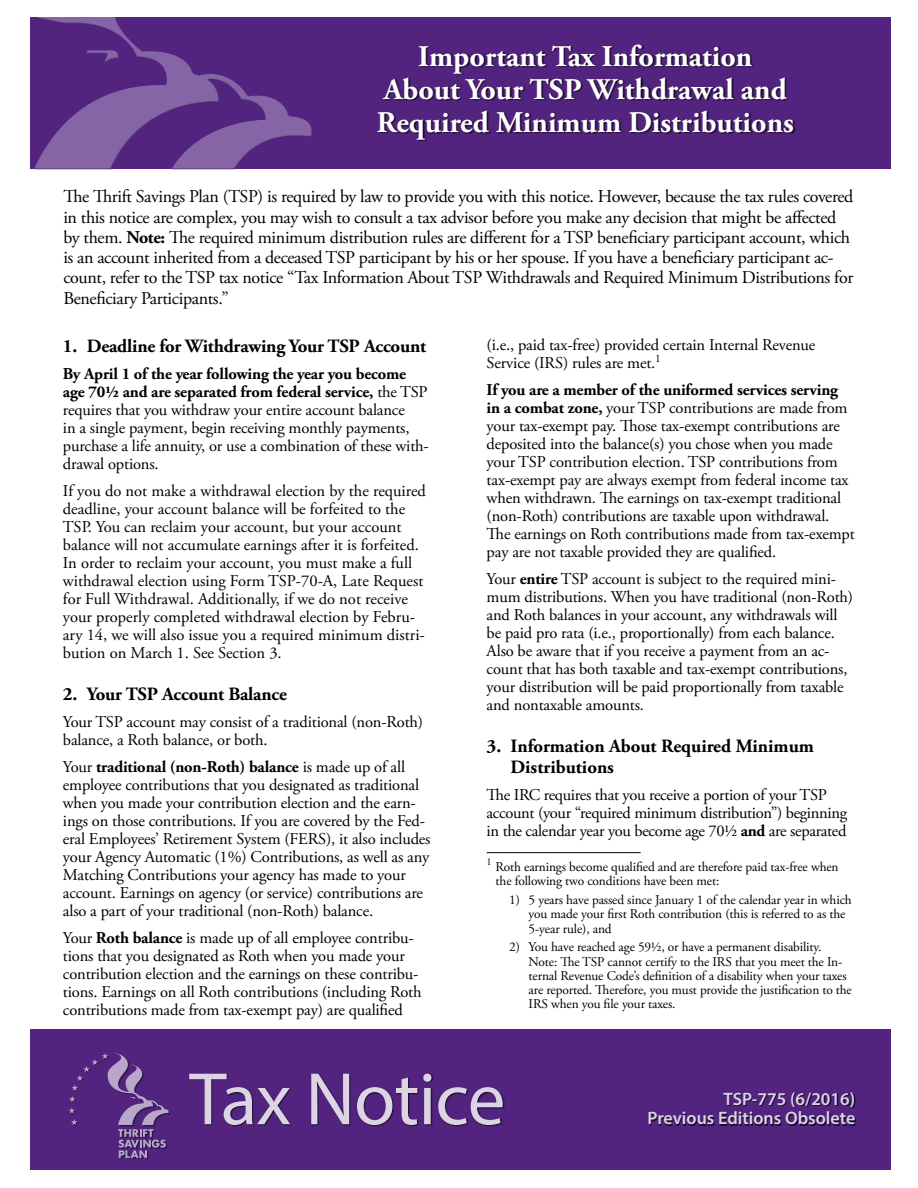
<style>
.page{position:relative;width:918px;height:1188px;background:#fff}
.page>*{position:absolute;margin:0;border:0;box-sizing:border-box;transform-origin:0 0}
.t1{font:75px "Myriad Pro";letter-spacing:-.01em;color:#dcd3e5}
.t2{font:700 30px/33px "Adobe Garamond Pro";color:#fff;text-align:center}
.t3{font:700 18.75px/21px "Adobe Garamond Pro";letter-spacing:-.01em;color:#000}
.t4{font:18px/20.2px "Adobe Garamond Pro";letter-spacing:-.02em;color:#000}
.t5{font:600 18px/19.5px "Myriad Pro";color:#dcd3e5;text-align:right}
.t6{font:16.5px/18px "Adobe Garamond Pro";letter-spacing:-.01em;color:#000}
.t7{font:13.35px/14.2px "Adobe Garamond Pro";letter-spacing:-.01em;color:#000}
.s1{font-weight:700}
</style>
<div class="page">
<div style="left:30px;top:1030px;width:861px;height:140px;background:#52247f"></div>
<svg style="left:69px;top:1053px;width:100px;height:105px"></svg>
<div style="left:30px;top:18px;width:861px;height:151px;background:#52247f"></div>
<div style="left:189px;top:1073px;width:316px;height:54px;background:#000;opacity:.75"></div>
<div style="left:650px;top:1093px;width:206px;height:33px;background:#000;opacity:.75"></div>
<div style="left:378px;top:45px;width:418px;height:96px;background:#000;opacity:.75"></div>
<div style="left:32px;top:17px;width:282px;height:153px;background:#000;opacity:.75"></div>
<hr style="left:487px;top:852px;width:154px;height:1px;background:#000">
<h2 class="t2" style="left:377px;top:41px;width:419px">Important Tax Information<br>About Your TSP Withdrawal and<br>Required Minimum Distributions</h2>
<p class="t4" style="left:63px;top:187px;width:792px">The Thrift Savings Plan (TSP) is required by law to provide you with this notice. However, because the tax rules covered in this notice are complex, you may wish to consult a tax advisor before you make any decision that might be affected by them. <span class="s1">Note:</span> The required minimum distribution rules are different for a TSP beneficiary participant account, which is an account inherited from a deceased TSP participant by his or her spouse. If you have a beneficiary participant ac&shy;count, refer to the TSP tax notice “Tax Information About TSP Withdrawals and Required Minimum Distributions for Beneficiary Participants.”</p>
<p class="t3" style="left:63px;top:336px;width:365px">1. Deadline for Withdrawing Your TSP Account</p>
<p class="t6" style="left:63px;top:365px;width:367px"><span class="s1">By April 1 of the year following the year you become age 70½ and are separated from federal service,</span> the TSP requires that you withdraw your entire account balance<br>in a single payment, begin receiving monthly payments, purchase a life annuity, or use a combination of these with&shy;drawal options.</p>
<p class="t6" style="left:63px;top:482px;width:365px">If you do not make a withdrawal election by the required deadline, your account balance will be forfeited to the TSP. You can reclaim your account, but your account balance will not accumulate earnings after it is forfeited.<br>In order to reclaim your account, you must make a full withdrawal election using Form TSP-70-A, Late Request for Full Withdrawal. Additionally, if we do not receive your properly completed withdrawal election by Febru&shy;ary 14, we will also issue you a required minimum distri&shy;bution on March 1. See Section 3.</p>
<p class="t3" style="left:63px;top:684px;width:226px">2. Your TSP Account Balance</p>
<p class="t6" style="left:63px;top:713px;width:362px">Your TSP account may consist of a traditional (non-Roth) balance, a Roth balance, or both.</p>
<p class="t6" style="left:63px;top:758px;width:369px">Your <span class="s1">traditional (non-Roth) balance</span> is made up of all employee contributions that you designated as traditional when you made your contribution election and the earn&shy;ings on those contributions. If you are covered by the Fed&shy;eral Employees’ Retirement System (FERS), it also includes your Agency Automatic (1%) Contributions, as well as any Matching Contributions your agency has made to your account. Earnings on agency (or service) contributions are also a part of your traditional (non-Roth) balance.</p>
<p class="t6" style="left:63px;top:929px;width:360px">Your <span class="s1">Roth balance</span> is made up of all employee contribu&shy;tions that you designated as Roth when you made your contribution election and the earnings on these contribu&shy;tions. Earnings on all Roth contributions (including Roth contributions made from tax-exempt pay) are qualified</p>
<p class="t6" style="left:487px;top:337px;width:330px">(i.e., paid tax-free) provided certain Internal Revenue<br>Service (IRS) rules are met.<sup>1</sup></p>
<p class="t6" style="left:487px;top:382px;width:370px"><span class="s1">If you are a member of the uniformed services serving in a combat zone,</span> your TSP contributions are made from your tax-exempt pay. Those tax-exempt contributions are deposited into the balance(s) you chose when you made your TSP contribution election. TSP contributions from tax-exempt pay are always exempt from federal income tax when withdrawn. The earnings on tax-exempt traditional (non-Roth) contributions are taxable upon withdrawal.<br>The earnings on Roth contributions made from tax-exempt pay are not taxable provided they are qualified.</p>
<p class="t6" style="left:487px;top:571px;width:368px">Your <span class="s1">entire</span> TSP account is subject to the required mini&shy;mum distributions. When you have traditional (non-Roth) and Roth balances in your account, any withdrawals will be paid pro rata (i.e., proportionally) from each balance.<br>Also be aware that if you receive a payment from an ac&shy;count that has both taxable and tax-exempt contributions, your distribution will be paid proportionally from taxable and nontaxable amounts.</p>
<p class="t3" style="left:511px;top:736px;width:305px;text-indent:-24px">3. Information About Required Minimum<br>Distributions</p>
<p class="t6" style="left:487px;top:787px;width:362px">The IRC requires that you receive a portion of your TSP account (your “required minimum distribution”) beginning in the calendar year you become age 70½ <span class="s1">and</span> are separated</p>
<p class="t7" style="left:496px;top:860px;width:344px;text-indent:-9px"><sup>1</sup> Roth earnings become qualified and are therefore paid tax-free when the following two conditions have been met:</p>
<p class="t7" style="left:529px;top:893px;width:325px;text-indent:-20px">1) 5 years have passed since January 1 of the calendar year in which you made your first Roth contribution (this is referred to as the<br>5-year rule), and</p>
<p class="t7" style="left:529px;top:940px;width:325px;text-indent:-20px">2) You have reached age 59½, or have a permanent disability.<br>Note: The TSP cannot certify to the IRS that you meet the In&shy;ternal Revenue Code’s definition of a disability when your taxes are reported. Therefore, you must provide the justification to the IRS when you file your taxes.</p>
<h1 class="t1" style="left:189px;top:1053px;width:318px">Tax Notice</h1>
<p class="t5" style="left:648px;top:1088px;width:209px">TSP-775 (6/2016)<br>Previous Editions Obsolete</p>
</div>
